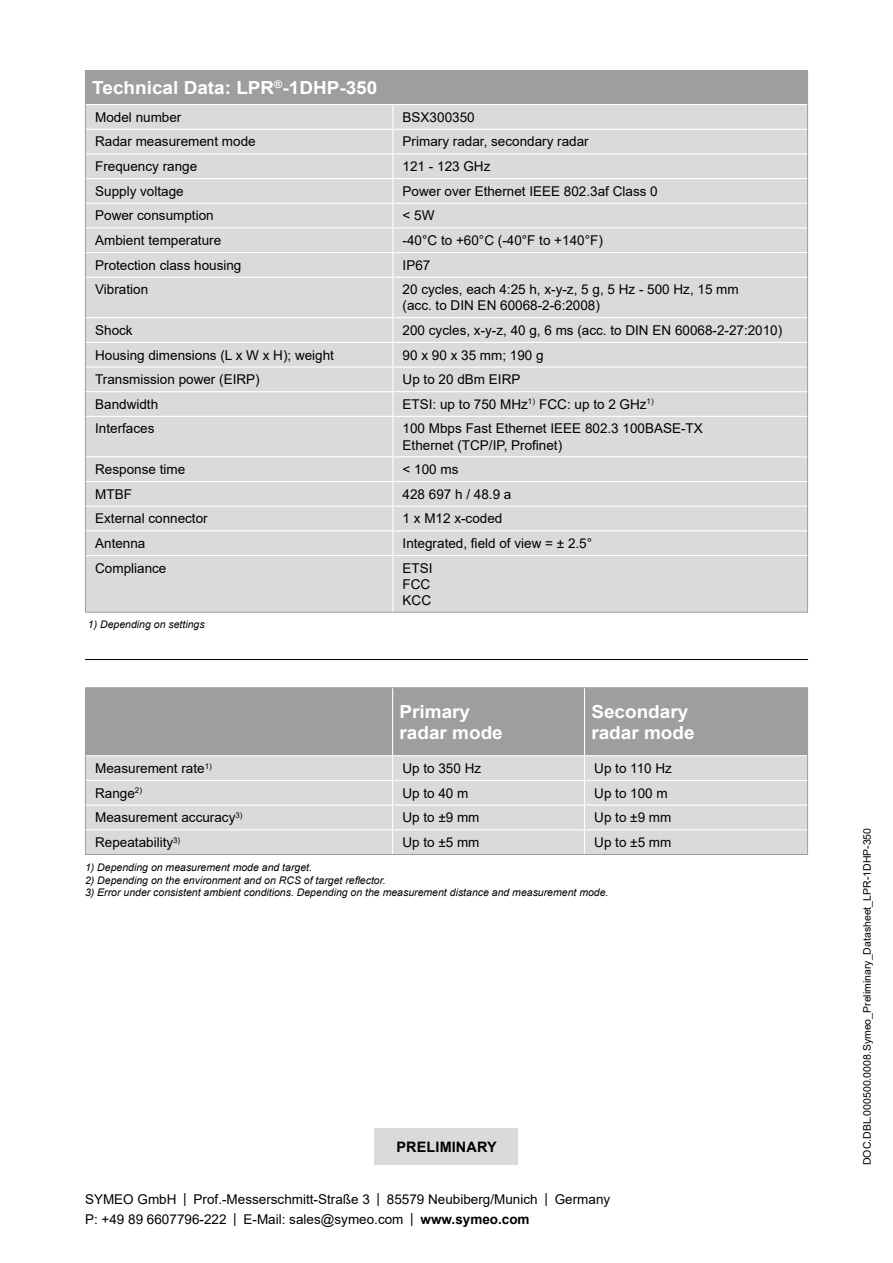
<style>
.page{position:relative;width:893px;height:1263px;background:#fff}
.page>*{position:absolute;margin:0;border:0;box-sizing:border-box;transform-origin:0 0}
.t1{font:700 18px/21.6px "Arial";color:#fff;scale:1.05 1}
.t2{font:700 14.4px "Arial";letter-spacing:.01em;color:#000}
.t3{font:13.5px/16.2px "Arial";color:#000}
.t4{font:italic 10.5px "Arial";color:#000}
.t5{font:10.5px "Arial";color:#000}
.s1{font-weight:700}
</style>
<div class="page">
<div style="left:85px;top:71px;width:722px;height:34px;background:#9c9e9f"></div>
<div style="left:86px;top:105px;width:721px;height:507px;background:#d9dadb"></div>
<hr style="left:86px;top:104px;width:307px;height:1px;background:#fff">
<hr style="left:393px;top:104px;width:414px;height:1px;background:#fff">
<hr style="left:86px;top:129px;width:307px;height:1px;background:#fff">
<hr style="left:393px;top:129px;width:414px;height:1px;background:#fff">
<hr style="left:86px;top:153px;width:307px;height:1px;background:#fff">
<hr style="left:393px;top:153px;width:414px;height:1px;background:#fff">
<hr style="left:86px;top:178px;width:307px;height:1px;background:#fff">
<hr style="left:393px;top:178px;width:414px;height:1px;background:#fff">
<hr style="left:86px;top:203px;width:307px;height:1px;background:#fff">
<hr style="left:393px;top:203px;width:414px;height:1px;background:#fff">
<hr style="left:86px;top:227px;width:307px;height:1px;background:#fff">
<hr style="left:393px;top:227px;width:414px;height:1px;background:#fff">
<hr style="left:86px;top:252px;width:307px;height:1px;background:#fff">
<hr style="left:393px;top:252px;width:414px;height:1px;background:#fff">
<svg style="left:392px;top:105px;width:1px;height:172px"></svg>
<hr style="left:86px;top:277px;width:307px;height:1px;background:#fff">
<hr style="left:393px;top:277px;width:414px;height:1px;background:#fff">
<hr style="left:392px;top:278px;width:1px;height:39px;background:#fff">
<hr style="left:86px;top:317px;width:307px;height:1px;background:#fff">
<hr style="left:393px;top:317px;width:414px;height:1px;background:#fff">
<hr style="left:86px;top:342px;width:307px;height:1px;background:#fff">
<hr style="left:393px;top:342px;width:414px;height:1px;background:#fff">
<hr style="left:86px;top:366px;width:307px;height:2px;background:#fff">
<hr style="left:393px;top:366px;width:414px;height:2px;background:#fff">
<hr style="left:86px;top:391px;width:307px;height:1px;background:#fff">
<hr style="left:393px;top:391px;width:414px;height:1px;background:#fff">
<svg style="left:392px;top:318px;width:1px;height:98px"></svg>
<hr style="left:86px;top:416px;width:307px;height:1px;background:#fff">
<hr style="left:393px;top:416px;width:414px;height:1px;background:#fff">
<hr style="left:392px;top:417px;width:1px;height:39px;background:#fff">
<hr style="left:86px;top:456px;width:307px;height:1px;background:#fff">
<hr style="left:393px;top:456px;width:414px;height:1px;background:#fff">
<hr style="left:86px;top:481px;width:307px;height:1px;background:#fff">
<hr style="left:393px;top:481px;width:414px;height:1px;background:#fff">
<hr style="left:86px;top:506px;width:307px;height:1px;background:#fff">
<hr style="left:393px;top:506px;width:414px;height:1px;background:#fff">
<hr style="left:86px;top:530px;width:307px;height:1px;background:#fff">
<hr style="left:393px;top:530px;width:414px;height:1px;background:#fff">
<svg style="left:392px;top:457px;width:1px;height:98px"></svg>
<hr style="left:86px;top:555px;width:307px;height:1px;background:#fff">
<hr style="left:393px;top:555px;width:414px;height:1px;background:#fff">
<hr style="left:392px;top:556px;width:1px;height:56px;background:#fff">
<hr style="left:85px;top:70px;width:308px;height:1px;background:#9c9e9f">
<hr style="left:393px;top:70px;width:415px;height:1px;background:#9c9e9f">
<hr style="left:807px;top:71px;width:1px;height:34px;background:#9c9e9f">
<svg style="left:85px;top:105px;width:1px;height:172px"></svg>
<svg style="left:807px;top:105px;width:1px;height:172px"></svg>
<hr style="left:85px;top:277px;width:1px;height:41px;background:#9c9e9f">
<hr style="left:807px;top:277px;width:1px;height:41px;background:#9c9e9f">
<svg style="left:85px;top:318px;width:1px;height:98px"></svg>
<svg style="left:807px;top:318px;width:1px;height:98px"></svg>
<hr style="left:85px;top:416px;width:1px;height:41px;background:#9c9e9f">
<hr style="left:807px;top:416px;width:1px;height:41px;background:#9c9e9f">
<svg style="left:85px;top:457px;width:1px;height:98px"></svg>
<svg style="left:807px;top:457px;width:1px;height:98px"></svg>
<hr style="left:85px;top:555px;width:1px;height:57px;background:#9c9e9f">
<hr style="left:807px;top:555px;width:1px;height:57px;background:#9c9e9f">
<hr style="left:85px;top:612px;width:308px;height:1px;background:#9c9e9f">
<hr style="left:393px;top:612px;width:415px;height:1px;background:#9c9e9f">
<div style="left:86px;top:688px;width:721px;height:67px;background:#9c9e9f"></div>
<div style="left:86px;top:756px;width:721px;height:98px;background:#d9dadb"></div>
<hr style="left:86px;top:780px;width:307px;height:1px;background:#fff">
<hr style="left:393px;top:780px;width:191px;height:1px;background:#fff">
<hr style="left:584px;top:780px;width:223px;height:1px;background:#fff">
<hr style="left:86px;top:804px;width:307px;height:2px;background:#fff">
<hr style="left:393px;top:804px;width:191px;height:2px;background:#fff">
<hr style="left:584px;top:804px;width:223px;height:2px;background:#fff">
<hr style="left:86px;top:829px;width:307px;height:1px;background:#fff">
<hr style="left:393px;top:829px;width:191px;height:1px;background:#fff">
<svg style="left:392px;top:756px;width:1px;height:98px"></svg>
<hr style="left:584px;top:829px;width:223px;height:1px;background:#fff">
<hr style="left:584px;top:688px;width:1px;height:67px;background:#fff">
<svg style="left:584px;top:756px;width:1px;height:98px"></svg>
<hr style="left:392px;top:688px;width:1px;height:67px;background:#fff">
<hr style="left:85px;top:687px;width:308px;height:1px;background:#9c9e9f">
<hr style="left:85px;top:688px;width:1px;height:68px;background:#9c9e9f">
<hr style="left:393px;top:687px;width:191px;height:1px;background:#9c9e9f">
<hr style="left:584px;top:687px;width:224px;height:1px;background:#9c9e9f">
<hr style="left:807px;top:688px;width:1px;height:68px;background:#9c9e9f">
<svg style="left:85px;top:756px;width:1px;height:98px"></svg>
<svg style="left:807px;top:756px;width:1px;height:98px"></svg>
<hr style="left:85px;top:854px;width:308px;height:1px;background:#9c9e9f">
<hr style="left:393px;top:854px;width:191px;height:1px;background:#9c9e9f">
<hr style="left:584px;top:854px;width:224px;height:1px;background:#9c9e9f">
<div style="left:375px;top:1128px;width:143px;height:37px;background:#d9dadb"></div>
<hr style="left:85px;top:659px;width:723px;height:1px;background:#000">
<h1 class="t1" style="left:92px;top:77px;width:273px">Technical Data: LPR<sup>®</sup>-1DHP-350</h1>
<p class="t3" style="left:95px;top:109px;width:88px">Model number</p>
<p class="t3" style="left:403px;top:109px;width:74px">BSX300350</p>
<p class="t3" style="left:95px;top:134px;width:162px">Radar measurement mode</p>
<p class="t3" style="left:403px;top:134px;width:188px">Primary radar, secondary radar</p>
<p class="t3" style="left:95px;top:158px;width:104px">Frequency range</p>
<p class="t3" style="left:403px;top:158px;width:89px">121 - 123 GHz</p>
<p class="t3" style="left:95px;top:183px;width:90px">Supply voltage</p>
<p class="t3" style="left:403px;top:183px;width:257px">Power over Ethernet IEEE 802.3af Class 0</p>
<p class="t3" style="left:95px;top:207px;width:120px">Power consumption</p>
<p class="t3" style="left:403px;top:208px;width:33px">&lt; 5W</p>
<p class="t3" style="left:95px;top:232px;width:128px">Ambient temperature</p>
<p class="t3" style="left:403px;top:232px;width:202px">-40°C to +60°C (-40°F to +140°F)</p>
<p class="t3" style="left:95px;top:257px;width:148px">Protection class housing</p>
<p class="t3" style="left:403px;top:257px;width:29px">IP67</p>
<p class="t3" style="left:95px;top:281px;width:55px">Vibration</p>
<p class="t3" style="left:403px;top:281px;width:338px">20 cycles, each 4:25 h, x-y-z, 5 g, 5 Hz - 500 Hz, 15 mm (acc. to DIN EN 60068-2-6:2008)</p>
<p class="t3" style="left:95px;top:322px;width:39px">Shock</p>
<p class="t3" style="left:403px;top:322px;width:381px">200 cycles, x-y-z, 40 g, 6 ms (acc. to DIN EN 60068-2-27:2010)</p>
<p class="t3" style="left:95px;top:347px;width:240px">Housing dimensions (L x W x H); weight</p>
<p class="t3" style="left:403px;top:347px;width:143px">90 x 90 x 35 mm; 190 g</p>
<p class="t3" style="left:95px;top:371px;width:166px">Transmission power (EIRP)</p>
<p class="t3" style="left:403px;top:371px;width:119px">Up to 20 dBm EIRP</p>
<p class="t3" style="left:95px;top:396px;width:65px">Bandwidth</p>
<p class="t3" style="left:403px;top:396px;width:252px">ETSI: up to 750 MHz<sup>1)</sup> FCC: up to 2 GHz<sup>1)</sup></p>
<p class="t3" style="left:95px;top:420px;width:61px">Interfaces</p>
<p class="t3" style="left:403px;top:420px;width:302px">100 Mbps Fast Ethernet IEEE 802.3 100BASE-TX<br>Ethernet (TCP/IP, Profinet)</p>
<p class="t3" style="left:95px;top:461px;width:92px">Response time</p>
<p class="t3" style="left:403px;top:461px;width:57px">&lt; 100 ms</p>
<p class="t3" style="left:95px;top:486px;width:38px">MTBF</p>
<p class="t3" style="left:403px;top:486px;width:110px">428 697 h / 48.9 a</p>
<p class="t3" style="left:95px;top:510px;width:114px">External connector</p>
<p class="t3" style="left:403px;top:510px;width:101px">1 x M12 x-coded</p>
<p class="t3" style="left:95px;top:535px;width:52px">Antenna</p>
<p class="t3" style="left:403px;top:535px;width:191px">Integrated, field of view = ± 2.5°</p>
<p class="t3" style="left:95px;top:560px;width:73px">Compliance</p>
<p class="t3" style="left:403px;top:560px;width:32px">ETSI<br>FCC<br>KCC</p>
<p class="t4" style="left:88px;top:618px;width:118px">1) Depending on settings</p>
<h1 class="t1" style="left:399px;top:701px;width:100px">Primary radar mode</h1>
<h1 class="t1" style="left:591px;top:701px;width:100px">Secondary radar mode</h1>
<p class="t3" style="left:95px;top:760px;width:118px">Measurement rate<sup>1)</sup></p>
<p class="t3" style="left:402px;top:760px;width:80px">Up to 350 Hz</p>
<p class="t3" style="left:594px;top:760px;width:79px">Up to 110 Hz</p>
<p class="t3" style="left:95px;top:785px;width:48px">Range<sup>2)</sup></p>
<p class="t3" style="left:402px;top:785px;width:68px">Up to 40 m</p>
<p class="t3" style="left:594px;top:785px;width:75px">Up to 100 m</p>
<p class="t3" style="left:95px;top:809px;width:149px">Measurement accuracy<sup>3)</sup></p>
<p class="t3" style="left:402px;top:809px;width:79px">Up to ±9 mm</p>
<p class="t3" style="left:594px;top:809px;width:79px">Up to ±9 mm</p>
<p class="t3" style="left:95px;top:834px;width:87px">Repeatability<sup>3)</sup></p>
<p class="t3" style="left:402px;top:834px;width:79px">Up to ±5 mm</p>
<p class="t3" style="left:594px;top:834px;width:79px">Up to ±5 mm</p>
<p class="t4" style="left:85px;top:861px;width:229px">1) Depending on measurement mode and target.</p>
<p class="t4" style="left:85px;top:873px;width:302px">2) Depending on the environment and on RCS of target reflector.</p>
<p class="t4" style="left:85px;top:886px;width:525px">3) Error under consistent ambient conditions. Depending on the measurement distance and measurement mode.</p>
<p class="t2" style="left:397px;top:1137px;width:102px">PRELIMINARY</p>
<p class="t3" style="left:85px;top:1188px;width:527px;line-height:20.4px">SYMEO GmbH | Prof.-Messerschmitt-Straße 3 | 85579 Neubiberg/Munich | Germany<br>P: +49 89 6607796-222 | E-Mail: sales@symeo.com | <span class="s1">www.symeo.com</span></p>
<p class="t5" style="left:860px;top:1165px;width:339px;rotate:-90deg">DOC.DBL.000500.0008.Symeo_Preliminary_Datasheet_LPR-1DHP-350</p>
</div>
